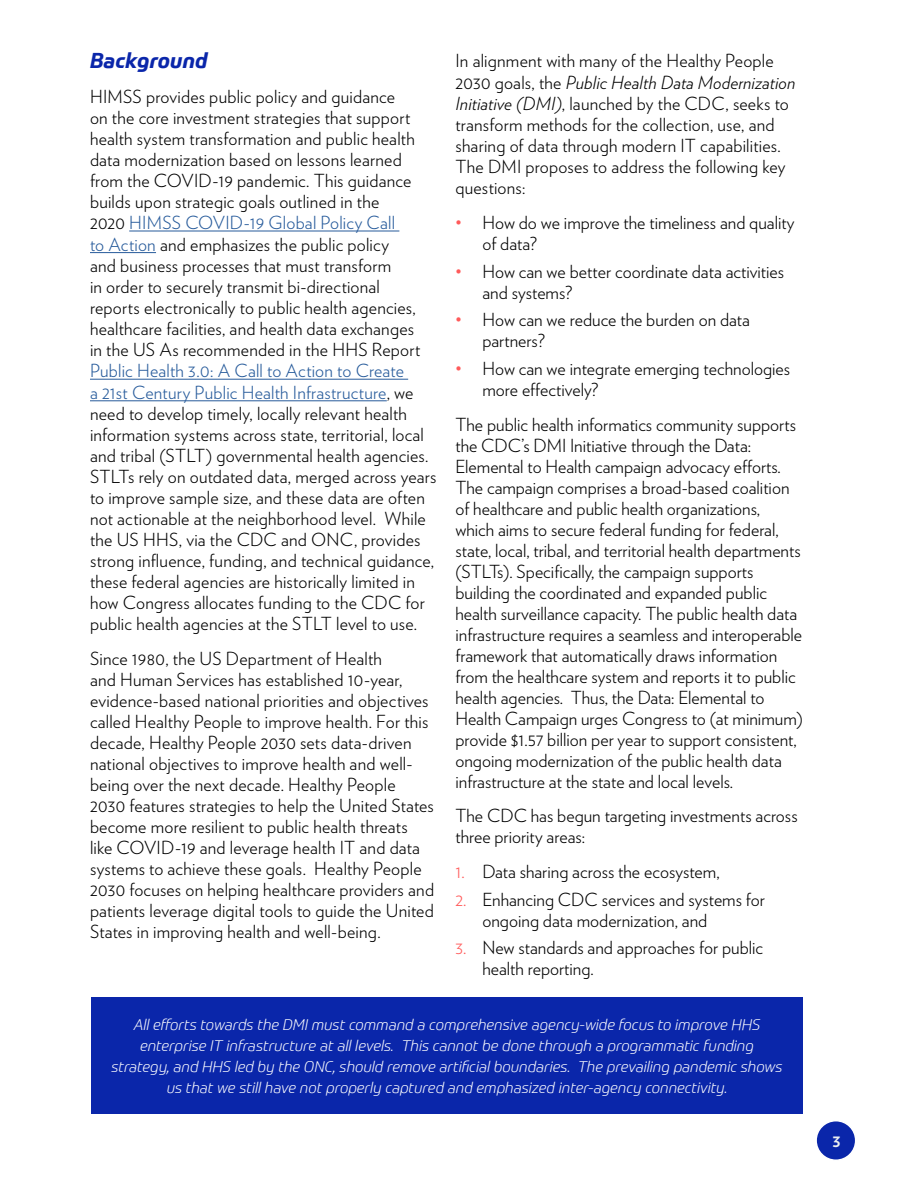
<style>
.page{position:relative;width:918px;height:1188px;background:#fff}
.page>*{position:absolute;margin:0;border:0;box-sizing:border-box;transform-origin:0 0}
.t1{font:italic 700 21px "Prometo";letter-spacing:.01em;color:#0a26aa}
.t2{font:300 18px/21px "Verlag";letter-spacing:.005em;color:#000}
.t3{font:700 18px "Verlag";color:#eceeef}
.t4{font:italic 300 15px/21px "Prometo";color:#fff;text-align:center}
.s1{color:#275b9b}
.s2{font-style:italic}
.s3{color:#ff5a5a}
</style>
<div class="page">
<div style="left:816px;top:1121px;width:40px;height:39px;background:#0a26aa;border-radius:50%"></div>
<div style="left:815px;top:1120px;width:41px;height:41px;border:2px solid #fff;border-radius:50%"></div>
<hr style="left:129px;top:231px;width:270px;height:1px;background:#275b9b">
<hr style="left:90px;top:252px;width:66px;height:1px;background:#275b9b">
<hr style="left:90px;top:379px;width:318px;height:1px;background:#275b9b">
<hr style="left:90px;top:400px;width:297px;height:1px;background:#275b9b">
<div style="left:91px;top:997px;width:712px;height:117px;background:#0a26aa"></div>
<p class="t1" style="left:90px;top:47px;width:119px">Background</p>
<p class="t2" style="left:90px;top:85px;width:332px">HIMSS provides public policy and guidance<br>on the core investment strategies that support health system transformation and public health data modernization based on lessons learned from the COVID-19 pandemic. This guidance builds upon strategic goals outlined in the<br>2020 <span class="s1">HIMSS COVID-19 Global Policy Call<br>to Action</span> and emphasizes the public policy<br>and business processes that must transform<br>in order to securely transmit bi-directional reports electronically to public health agencies, healthcare facilities, and health data exchanges in the US As recommended in the HHS Report</p>
<p class="t2" style="left:90px;top:359px;width:348px"><span class="s1">Public Health 3.0: A Call to Action to Create<br>a 21st Century Public Health Infrastructure</span>, we need to develop timely, locally relevant health information systems across state, territorial, local and tribal (STLT) governmental health agencies.<br>STLTs rely on outdated data, merged across years to improve sample size, and these data are often not actionable at the neighborhood level. While the US HHS, via the CDC and ONC, provides strong influence, funding, and technical guidance, these federal agencies are historically limited in how Congress allocates funding to the CDC for public health agencies at the STLT level to use.</p>
<p class="t2" style="left:90px;top:647px;width:346px">Since 1980, the US Department of Health<br>and Human Services has established 10-year, evidence-based national priorities and objectives called Healthy People to improve health. For this decade, Healthy People 2030 sets data-driven national objectives to improve health and well&shy;being over the next decade. Healthy People 2030 features strategies to help the United States become more resilient to public health threats like COVID-19 and leverage health IT and data systems to achieve these goals. Healthy People 2030 focuses on helping healthcare providers and patients leverage digital tools to guide the United States in improving health and well-being.</p>
<p class="t2" style="left:455px;top:49px;width:341px">In alignment with many of the Healthy People 2030 goals, the <span class="s2">Public Health Data Modernization Initiative (DMI)</span>, launched by the CDC, seeks to transform methods for the collection, use, and sharing of data through modern IT capabilities.<br>The DMI proposes to address the following key questions:</p>
<p class="t2" style="left:482px;top:211px;width:314px;text-indent:-27px"><span class="s3">•</span> How do we improve the timeliness and quality of data?</p>
<p class="t2" style="left:482px;top:260px;width:303px;text-indent:-27px"><span class="s3">•</span> How can we better coordinate data activities and systems?</p>
<p class="t2" style="left:482px;top:308px;width:269px;text-indent:-27px"><span class="s3">•</span> How can we reduce the burden on data partners?</p>
<p class="t2" style="left:482px;top:357px;width:309px;text-indent:-27px"><span class="s3">•</span> How can we integrate emerging technologies more effectively?</p>
<p class="t2" style="left:455px;top:413px;width:349px">The public health informatics community supports the CDC’s DMI Initiative through the Data:<br>Elemental to Health campaign advocacy efforts.<br>The campaign comprises a broad-based coalition of healthcare and public health organizations, which aims to secure federal funding for federal, state, local, tribal, and territorial health departments (STLTs). Specifically, the campaign supports building the coordinated and expanded public health surveillance capacity. The public health data infrastructure requires a seamless and interoperable framework that automatically draws information from the healthcare system and reports it to public health agencies. Thus, the Data: Elemental to Health Campaign urges Congress to (at minimum) provide $1.57 billion per year to support consistent, ongoing modernization of the public health data infrastructure at the state and local levels.</p>
<p class="t2" style="left:455px;top:804px;width:344px">The CDC has begun targeting investments across three priority areas:</p>
<p class="t2" style="left:455px;top:860px;width:266px"><span class="s3">1.</span> Data sharing across the ecosystem,</p>
<p class="t2" style="left:482px;top:888px;width:284px;text-indent:-27px"><span class="s3">2.</span> Enhancing CDC services and systems for ongoing data modernization, and</p>
<p class="t2" style="left:482px;top:936px;width:282px;text-indent:-27px"><span class="s3">3.</span> New standards and approaches for public health reporting.</p>
<p class="t4" style="left:112px;top:1014px;width:673px">All efforts towards the DMI must command a comprehensive agency-wide focus to improve HHS enterprise IT infrastructure at all levels. This cannot be done through a programmatic funding strategy, and HHS led by the ONC, should remove artificial boundaries. The prevailing pandemic shows us that we still have not properly captured and emphasized inter-agency connectivity.</p>
<p class="t3" style="left:832px;top:1126px;width:10px">3</p>
</div>
